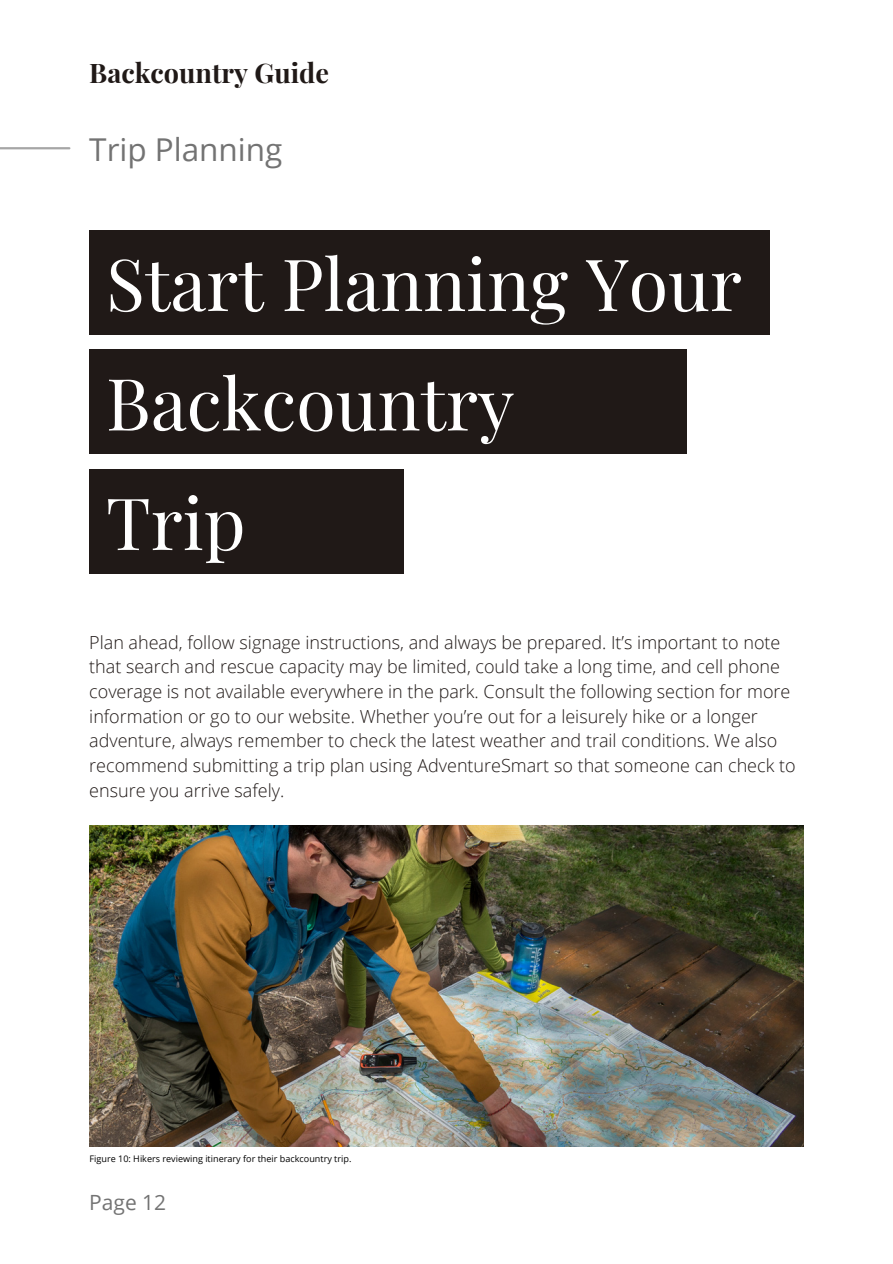
<style>
.page{position:relative;width:893px;height:1264px;background:#fff}
.page>*{position:absolute;margin:0;border:0;box-sizing:border-box;transform-origin:0 0}
.t1{font:72px "Playfair Display";color:#fff}
.t2{font:31.5px "Open Sans";color:#737373}
.t3{font:700 27px "Playfair Display";color:#201917}
.t4{font:21px "Open Sans";color:#737373}
.t5{font:300 18px/24.8px "Open Sans";color:#201917}
.t6{font:9px "Open Sans";color:#000}
</style>
<div class="page">
<div style="left:89px;top:230px;width:680px;height:105px;background:#201917"></div>
<hr style="left:0;top:147px;width:69px;height:2px;background:#a6a6a6">
<div style="left:89px;top:350px;width:597px;height:104px;background:#201917"></div>
<div style="left:89px;top:469px;width:315px;height:105px;background:#201917"></div>
<img style="left:90px;top:825px;width:713px;height:320px">
<p class="t3" style="left:89px;top:54px;width:241px">Backcountry Guide</p>
<p class="t2" style="left:89px;top:127px;width:194px">Trip Planning</p>
<p class="t1" style="left:106px;top:233px;width:637px">Start Planning Your</p>
<p class="t1" style="left:106px;top:352px;width:410px">Backcountry</p>
<p class="t1" style="left:106px;top:472px;width:141px">Trip</p>
<p class="t5" style="left:89px;top:629px;width:707px">Plan ahead, follow signage instructions, and always be prepared. It’s important to note that search and rescue capacity may be limited, could take a long time, and cell phone coverage is not available everywhere in the park. Consult the following section for more information or go to our website. Whether you’re out for a leisurely hike or a longer adventure, always remember to check the latest weather and trail conditions. We also recommend submitting a trip plan using AdventureSmart so that someone can check to ensure you arrive safely.</p>
<p class="t6" style="left:90px;top:1151px;width:263px">Figure 10: Hikers reviewing itinerary for their backcountry trip.</p>
<p class="t4" style="left:89px;top:1187px;width:78px">Page 12</p>
</div>
